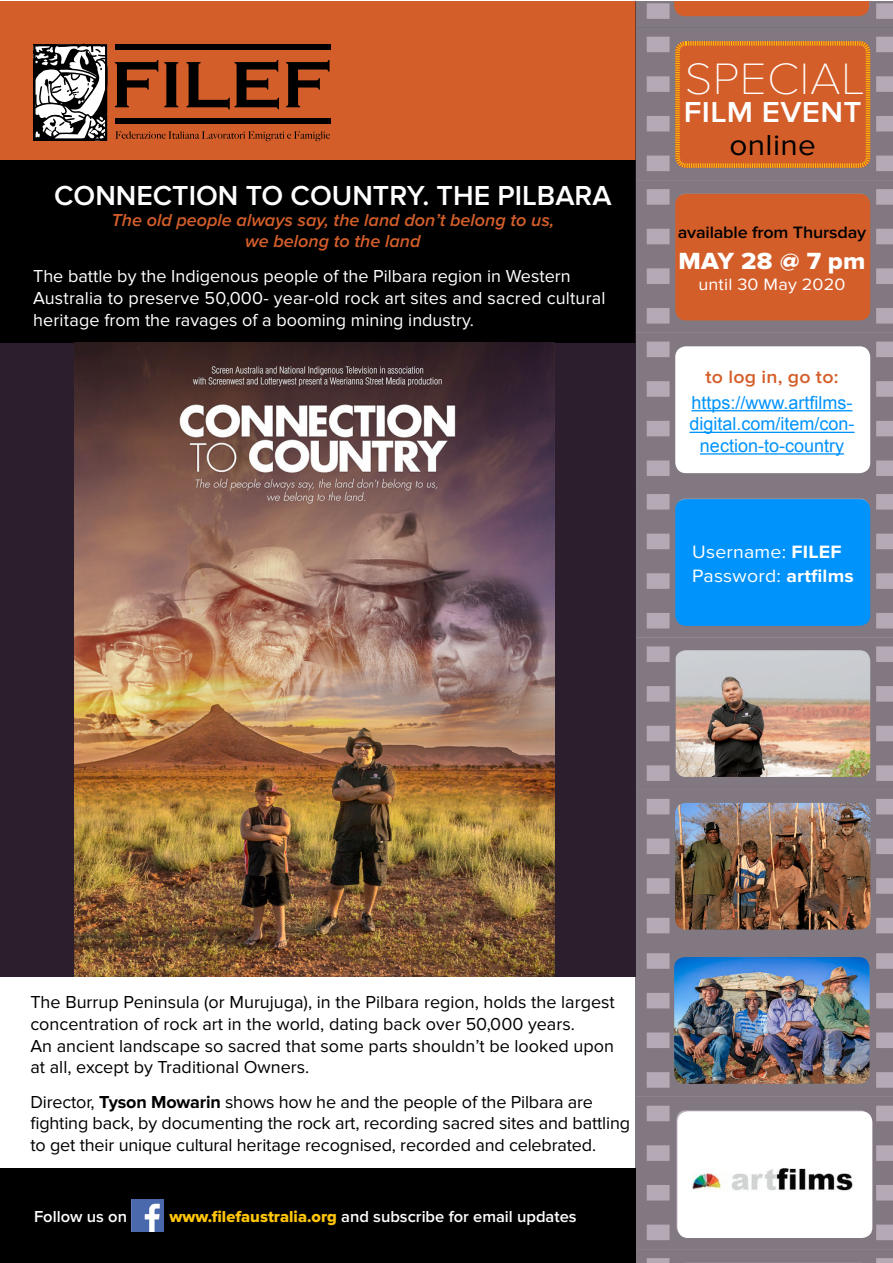
<style>
.page{position:relative;width:893px;height:1263px;background:#fff}
.page>*{position:absolute;margin:0;border:0;box-sizing:border-box;transform-origin:0 0}
.t1{font:100 45.6px "Proxima Nova T";letter-spacing:.01em;color:#fff;scale:1.05 1}
.t2{font:600 30px "Proxima Nova";letter-spacing:.01em;color:#fff;scale:1.05 1}
.t3{font:30px "Proxima Nova";letter-spacing:.01em;color:#000;scale:1.05 1}
.t4{font:600 28.5px "Proxima Nova";color:#fff}
.t5{font:24.15px "Proxima Nova Extrabld";letter-spacing:.01em;color:#fff;scale:1.05 1}
.t6{font:18.6px/23.4px "Proxima Nova";letter-spacing:.01em;color:#fff;scale:1.05 1}
.t7{font:600 18.6px "Proxima Nova";letter-spacing:.01em;color:#d45e2a;scale:1.05 1}
.t8{font:18px/21.6px "Proxima Nova";color:#000}
.t9{font:18px/21.6px "Proxima Nova";color:#fff}
.t10{font:italic 600 18px/20.7px "Proxima Nova";color:#d45e2a;text-align:center}
.t11{font:18px/21.6px "Arial";color:#0093fc;text-align:center}
.t12{font:600 17.1px "Proxima Nova";letter-spacing:-.01em;color:#000;scale:1.05 1}
.t13{font:17.1px "Proxima Nova";letter-spacing:.01em;color:#fff;scale:1.05 1}
.t14{font:600 16.5px "Proxima Nova";color:#fff}
.s1{font-weight:700}
.s2{font-family:"Proxima Nova Extrabld";font-weight:400;color:#ffc60b}
</style>
<div class="page">
<div style="left:0;top:301px;width:635px;height:676px;background:#2c1e2c"></div>
<div style="left:0;top:150px;width:635px;height:193px;background:#000"></div>
<div style="left:0;top:1px;width:635px;height:158px;background:#d45e2a"></div>
<div style="left:0;top:1168px;width:635px;height:95px;background:#000"></div>
<div style="left:115px;top:44px;width:215px;height:5px;background:#000"></div>
<div style="left:115px;top:119px;width:215px;height:5px;background:#000"></div>
<svg style="left:33px;top:44px;width:75px;height:97px"></svg>
<svg style="left:115px;top:131px;width:215px;height:10px"></svg>
<svg style="left:115px;top:60px;width:43px;height:47px"></svg>
<svg style="left:164px;top:62px;width:14px;height:45px"></svg>
<svg style="left:186px;top:60px;width:93px;height:49px"></svg>
<svg style="left:286px;top:60px;width:43px;height:47px"></svg>
<img style="left:132px;top:1200px;width:32px;height:31px">
<img style="left:635px;top:1px;width:257px;height:1262px">
<img style="left:75px;top:343px;width:479px;height:634px">
<h3 class="t4" style="left:54px;top:179px;width:559px">CONNECTION TO COUNTRY. THE PILBARA</h3>
<p class="t10" style="left:111px;top:210px;width:444px">The old people always say, the land don’t belong to us, we belong to the land</p>
<p class="t9" style="left:33px;top:266px;width:574px">The battle by the Indigenous people of the Pilbara region in Western<br>Australia to preserve 50,000- year-old rock art sites and sacred cultural heritage from the ravages of a booming mining industry.</p>
<h1 class="t1" style="left:685px;top:52px;width:173px">SPECIAL</h1>
<h2 class="t2" style="left:684px;top:95px;width:171px">FILM EVENT</h2>
<h2 class="t3" style="left:730px;top:128px;width:84px">online</h2>
<p class="t12" style="left:678px;top:223px;width:181px">available from Thursday</p>
<h3 class="t5" style="left:678px;top:247px;width:180px">MAY 28 @ 7 pm</h3>
<p class="t13" style="left:698px;top:275px;width:142px">until 30 May 2020</p>
<p class="t7" style="left:705px;top:366px;width:128px">to log in, go to:</p>
<p class="t11" style="left:689px;top:392px;width:167px">https://www.artfilms&shy;digital.com/item/con&shy;nection-to-country</p>
<p class="t6" style="left:692px;top:541px;width:155px">Username: <span class="s1">FILEF<br></span>Password: <span class="s1">artfilms</span></p>
<p class="t8" style="left:30px;top:992px;width:586px">The Burrup Peninsula (or Murujuga), in the Pilbara region, holds the largest concentration of rock art in the world, dating back over 50,000 years.<br>An ancient landscape so sacred that some parts shouldn’t be looked upon at all, except by Traditional Owners.</p>
<p class="t8" style="left:30px;top:1091px;width:601px">Director, <span class="s1">Tyson Mowarin</span> shows how he and the people of the Pilbara are fighting back, by documenting the rock art, recording sacred sites and battling to get their unique cultural heritage recognised, recorded and celebrated.</p>
<p class="t14" style="left:34px;top:1207px;width:95px">Follow us on</p>
<p class="t14" style="left:169px;top:1207px;width:409px"><span class="s2">www.filefaustralia.org</span> and subscribe for email updates</p>
</div>
